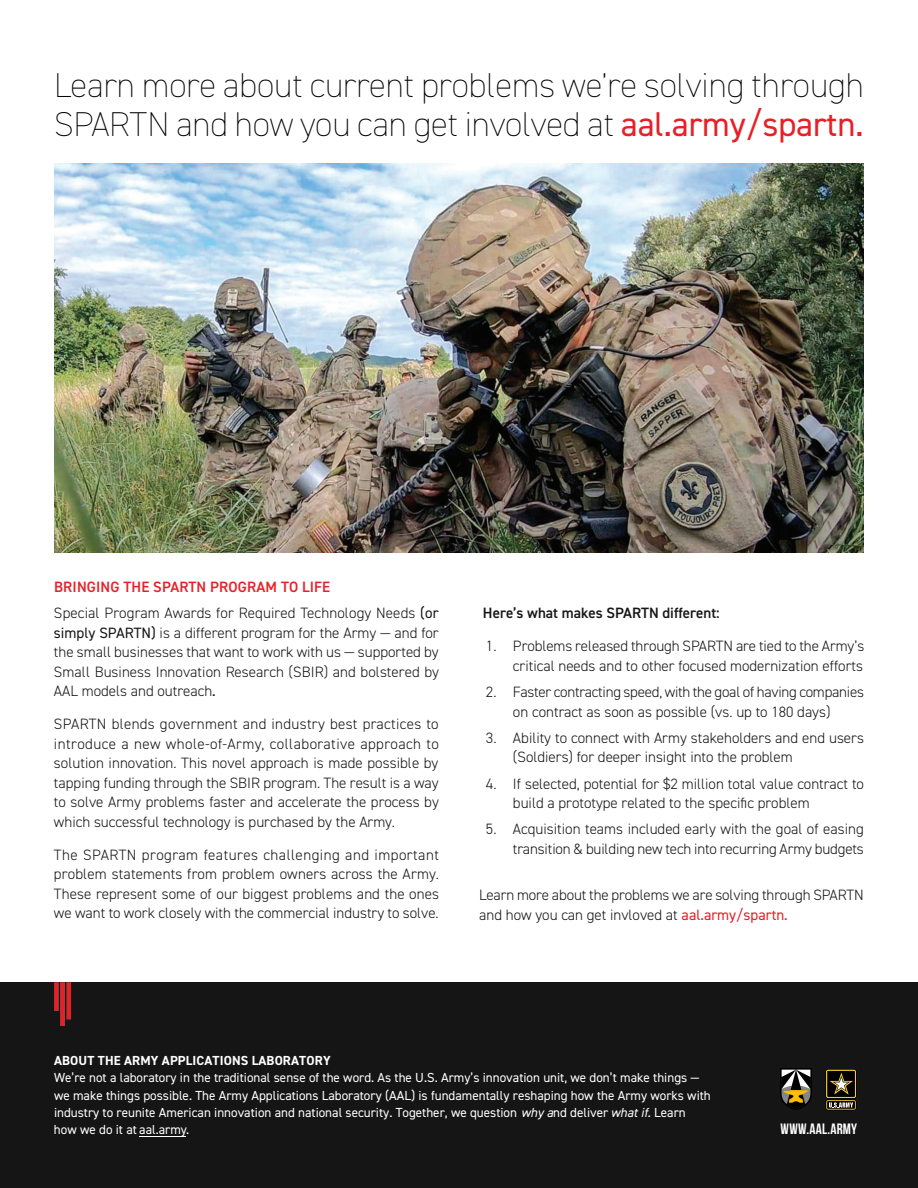
<style>
.page{position:relative;width:918px;height:1188px;background:#fff}
.page>*{position:absolute;margin:0;border:0;box-sizing:border-box;transform-origin:0 0}
.t1{font:200 34.5px/39px "DIN2014";color:#040503}
.t2{font:300 15px/19.5px "DIN2014";color:#161616}
.t3{font:600 15px "DIN2014";color:#161616}
.t4{font:15px "Bebas Neue";letter-spacing:.015em;color:#fff}
.t5{font:13.2px/17.1px "DIN2014";color:#fff}
.t6{font:700 13.2px "DIN2014";letter-spacing:.01em;color:#fff}
.s1{font-weight:400;color:#e62027}
.s2{font-weight:600;color:#e62027}
.s3{font-weight:400}
.s4{font-style:italic}
</style>
<div class="page">
<div style="left:0;top:983px;width:918px;height:205px;background:#161516"></div>
<hr style="left:139px;top:1136px;width:47px;height:1px;background:#fff">
<img style="left:54px;top:983px;width:17px;height:43px">
<div style="left:825px;top:1099px;width:32px;height:11px;background:#0a090a;border-radius:3px"></div>
<svg style="left:825px;top:1069px;width:32px;height:30px"></svg>
<svg style="left:826px;top:1070px;width:31px;height:40px"></svg>
<img style="left:54px;top:163px;width:810px;height:389px">
<img style="left:780px;top:1068px;width:31px;height:41px">
<h1 class="t1" style="left:54px;top:66px;width:811px">Learn more about current problems we’re solving through<br>SPARTN and how you can get involved at <span class="s1">aal.army/spartn.</span></h1>
<p class="t2" style="left:54px;top:574px;width:386px;line-height:26.2px"><span class="s2">BRINGING THE SPARTN PROGRAM TO LIFE<br></span>Special Program Awards for Required Technology Needs <span class="s3">(or</span></p>
<p class="t2" style="left:54px;top:623px;width:387px;text-align:justify"><span class="s3">simply SPARTN)</span> is a different program for the Army — and for the small businesses that want to work with us — supported by Small Business Innovation Research (SBIR) and bolstered by AAL models and outreach<span class="s3">.</span></p>
<p class="t2" style="left:54px;top:715px;width:386px;text-align:justify">SPARTN blends government and industry best practices to introduce a new whole-of-Army, collaborative approach to solution innovation. This novel approach is made possible by tapping funding through the SBIR program. The result is a way to solve Army problems faster and accelerate the process by which successful technology is purchased by the Army.</p>
<p class="t2" style="left:54px;top:845px;width:387px;text-align:justify">The SPARTN program features challenging and important problem statements from problem owners across the Army.<br>These represent some of our biggest problems and the ones we want to work closely with the commercial industry to solve.</p>
<p class="t3" style="left:483px;top:603px;width:238px">Here’s what makes SPARTN different:</p>
<p class="t2" style="left:486px;top:637px;width:380px;text-align:right">1. Problems released through SPARTN are tied to the Army’s critical needs and to other focused modernization efforts</p>
<p class="t2" style="left:486px;top:682px;width:380px;text-align:center">2. Faster contracting speed, with the goal of having companies on contract as soon as possible (vs. up to 180 days)</p>
<p class="t2" style="left:513px;top:728px;width:352px;text-indent:-27px">3. Ability to connect with Army stakeholders and end users (Soldiers) for deeper insight into the problem</p>
<p class="t2" style="left:513px;top:774px;width:353px;text-indent:-27px">4. If selected, potential for $2 million total value contract to build a prototype related to the specific problem</p>
<p class="t2" style="left:486px;top:820px;width:379px;text-align:right">5. Acquisition teams included early with the goal of easing transition &amp; building new tech into recurring Army budgets</p>
<p class="t2" style="left:479px;top:886px;width:386px">Learn more about the problems we are solving through SPARTN and how you can get invloved at <span class="s1">aal.army/spartn.</span></p>
<p class="t6" style="left:54px;top:1052px;width:278px">ABOUT THE ARMY APPLICATIONS LABORATORY</p>
<p class="t5" style="left:54px;top:1069px;width:658px">We’re not a laboratory in the traditional sense of the word. As the U.S. Army’s innovation unit, we don’t make things — we make things possible. The Army Applications Laboratory (AAL) is fundamentally reshaping how the Army works with industry to reunite American innovation and national security. Together, we question <span class="s4">why a</span>nd deliver <span class="s4">what if.</span> Learn how we do it at aal.army.</p>
<p class="t4" style="left:781px;top:1121px;width:78px">WWW.AAL.ARMY</p>
</div>
